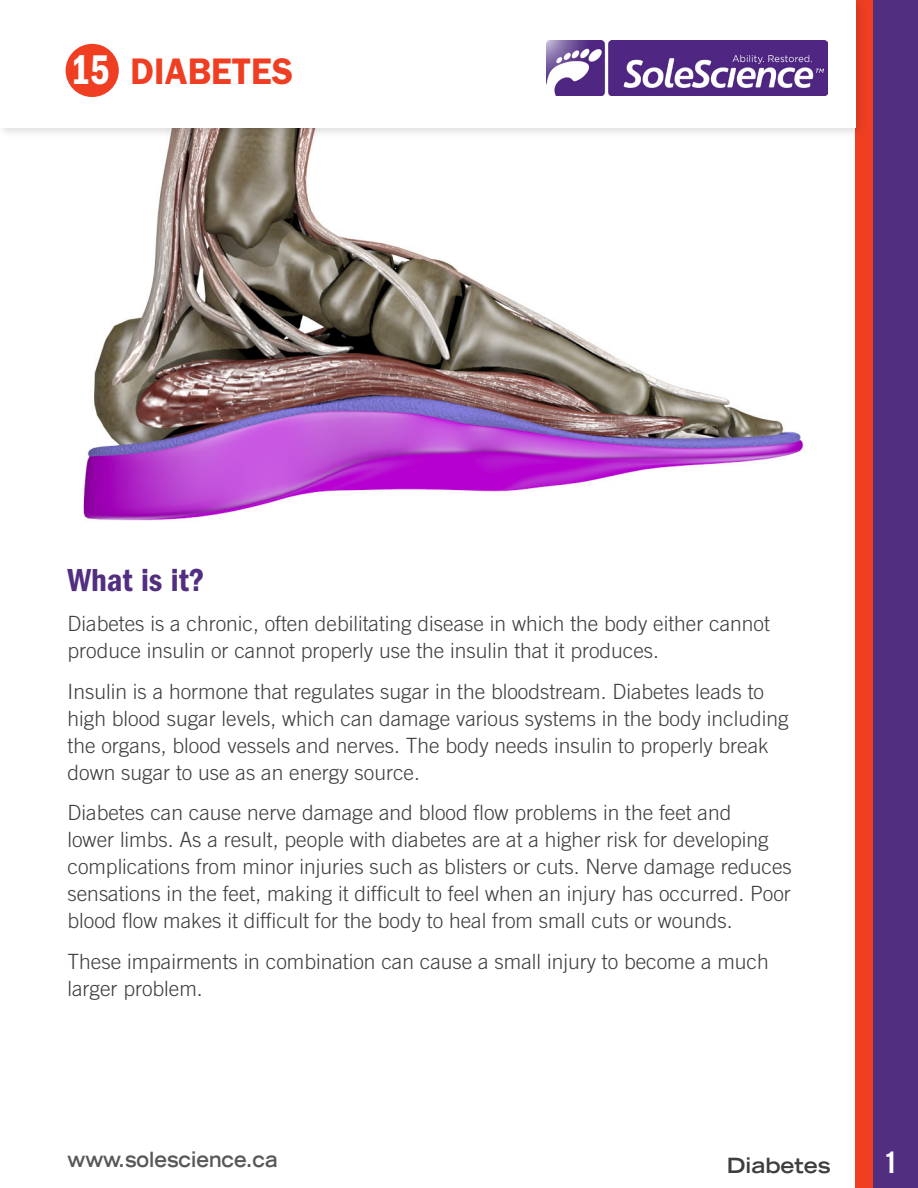
<style>
.page{position:relative;width:918px;height:1188px;background:#fff}
.page>*{position:absolute;margin:0;border:0;box-sizing:border-box;transform-origin:0 0}
.t1{font:42.9px "ITC Franklin Gothic Std Dm Cd";color:#fff;scale:.89 1}
.t2{font:600 37.2px "ITC Franklin Gothic Std";color:#ef3e22;scale:.96 1}
.t3{font:33px "ITC Franklin Gothic Std Dm Cd";color:#522e81}
.Text{font:700 29.4px "Trade Gothic LT Std";color:#fff}
.Text-2{font:300 21px/27px "Trade Gothic LT Std";color:#3e3e3f}
.t4{font:700 expanded 21px "Trade Gothic LT Std";color:#57585a;scale:.9 1}
.t5{font:700 expanded 21px "Trade Gothic LT Std";color:#3e3e3f}
</style>
<div class="page">
<div style="left:855px;top:0;width:63px;height:1188px;background:#522e81"></div>
<div style="left:855px;top:0;width:18px;height:1188px;background:#ef3e22"></div>
<img style="left:83px;top:140px;width:721px;height:381px">
<div style="left:0;top:0;width:868px;height:140px;background:#231f20;opacity:.15"></div>
<div style="left:0;top:0;width:855px;height:127px;background:#fff"></div>
<img style="left:547px;top:41px;width:281px;height:54px">
<div style="left:66px;top:44px;width:53px;height:53px;background:#ef3e22;border-radius:50%"></div>
<p class="t1" style="left:71px;top:45px;width:45px">15</p>
<p class="t2" style="left:131px;top:49px;width:171px">DIABETES</p>
<h1 class="t3" style="left:68px;top:561px;width:139px">What is it?</h1>
<p class="Text-2" style="left:68px;top:610px;width:704px">Diabetes is a chronic, often debilitating disease in which the body either cannot produce insulin or cannot properly use the insulin that it produces.</p>
<p class="Text-2" style="left:68px;top:677px;width:723px">Insulin is a hormone that regulates sugar in the bloodstream. Diabetes leads to high blood sugar levels, which can damage various systems in the body including the organs, blood vessels and nerves. The body needs insulin to properly break down sugar to use as an energy source.</p>
<p class="Text-2" style="left:68px;top:799px;width:726px">Diabetes can cause nerve damage and blood flow problems in the feet and<br>lower limbs. As a result, people with diabetes are at a higher risk for developing complications from minor injuries such as blisters or cuts. Nerve damage reduces sensations in the feet, making it difficult to feel when an injury has occurred. Poor blood flow makes it difficult for the body to heal from small cuts or wounds.</p>
<p class="Text-2" style="left:68px;top:947px;width:703px">These impairments in combination can cause a small injury to become a much larger problem.</p>
<p class="t4" style="left:68px;top:1146px;width:235px">www.solescience.ca</p>
<p class="t5" style="left:727px;top:1152px;width:105px">Diabetes</p>
<p class="Text" style="left:883px;top:1144px;width:18px">1</p>
</div>
